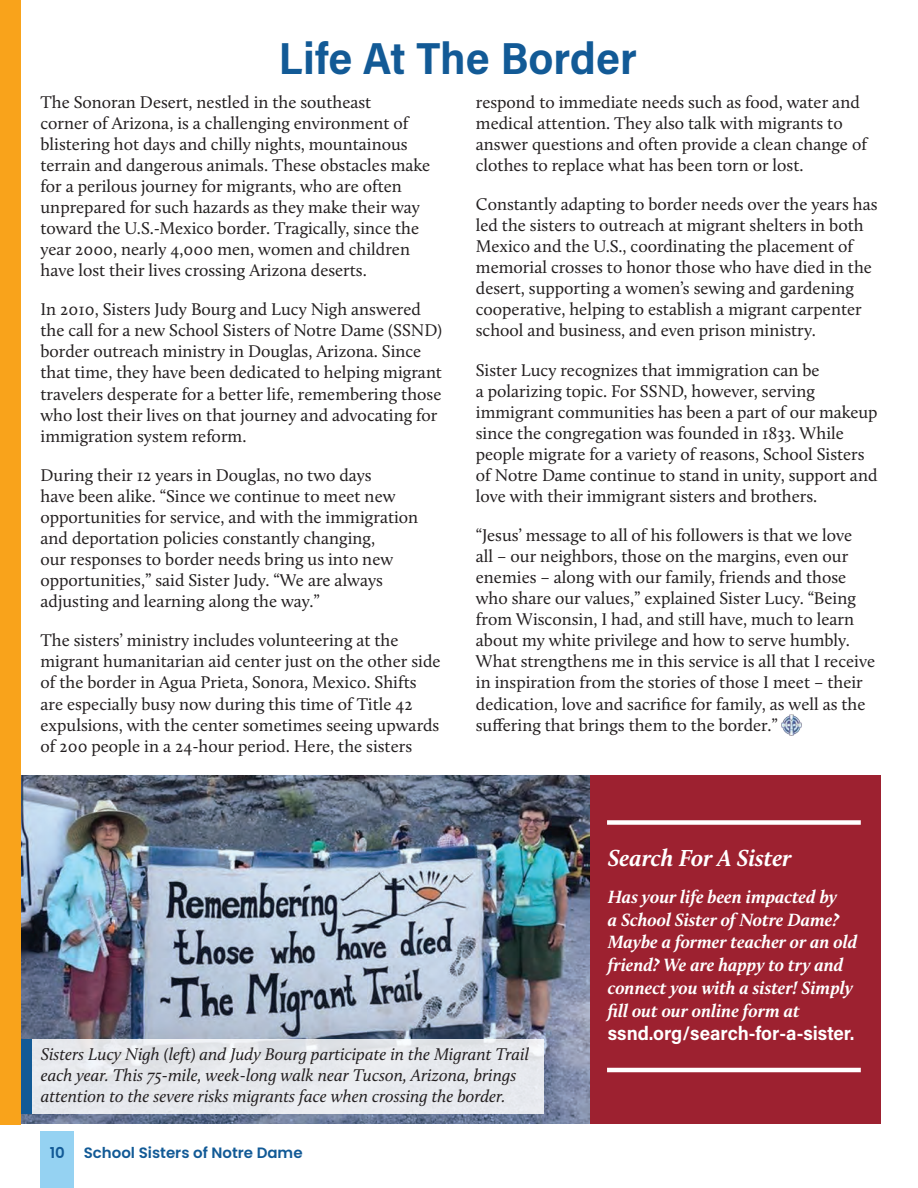
<style>
.page{position:relative;width:918px;height:1188px;background:#fff}
.page>*{position:absolute;margin:0;border:0;box-sizing:border-box;transform-origin:0 0}
.t1{font:45px "Acumin Variable Concept";color:#125a96}
.t2{font:italic 700 24px "Calluna";color:#fff}
.t3{font:19.5px "Acumin Variable Concept";color:#fff}
.t4{font:italic 700 18.3px/23px "Calluna";color:#fff}
.t5{font:17.55px/21px "Calluna";color:#231f20}
.t6{font:italic 17.55px/21px "Calluna";color:#231f20}
.t7{font:600 15px "Poppins";color:#125a96}
</style>
<div class="page">
<div style="left:40px;top:1132px;width:34px;height:56px;background:#95d2f2"></div>
<div style="left:588px;top:775px;width:293px;height:349px;background:#9d2130"></div>
<img style="left:21px;top:775px;width:569px;height:349px">
<div style="left:21px;top:1039px;width:523px;height:75px;background:#e6e8ed"></div>
<div style="left:21px;top:1039px;width:11px;height:75px;background:#125a96"></div>
<div style="left:607px;top:820px;width:254px;height:5px;background:#fff"></div>
<hr style="left:607px;top:1068px;width:254px;height:4px;background:#fff">
<div style="left:0;top:0;width:21px;height:1124px;background:#f9a31b"></div>
<img style="left:781px;top:714px;width:21px;height:22px">
<h1 class="t1" style="left:279px;top:28px;width:360px">Life At The Border</h1>
<p class="t5" style="left:40px;top:91px;width:391px">The Sonoran Desert, nestled in the southeast<br>corner of Arizona, is a challenging environment of blistering hot days and chilly nights, mountainous terrain and dangerous animals. These obstacles make for a perilous journey for migrants, who are often unprepared for such hazards as they make their way toward the U.S.-Mexico border. Tragically, since the year 2000, nearly 4,000 men, women and children have lost their lives crossing Arizona deserts.</p>
<p class="t5" style="left:40px;top:299px;width:403px">In 2010, Sisters Judy Bourg and Lucy Nigh answered the call for a new School Sisters of Notre Dame (SSND) border outreach ministry in Douglas, Arizona. Since that time, they have been dedicated to helping migrant travelers desperate for a better life, remembering those who lost their lives on that journey and advocating for immigration system reform.</p>
<p class="t5" style="left:40px;top:464px;width:379px">During their 12 years in Douglas, no two days<br>have been alike. “Since we continue to meet new opportunities for service, and with the immigration and deportation policies constantly changing,<br>our responses to border needs bring us into new opportunities,” said Sister Judy. “We are always adjusting and learning along the way.”</p>
<p class="t5" style="left:40px;top:630px;width:402px">The sisters’ ministry includes volunteering at the migrant humanitarian aid center just on the other side of the border in Agua Prieta, Sonora, Mexico. Shifts are especially busy now during this time of Title 42 expulsions, with the center sometimes seeing upwards of 200 people in a 24-hour period. Here, the sisters</p>
<p class="t5" style="left:476px;top:91px;width:393px">respond to immediate needs such as food, water and medical attention. They also talk with migrants to answer questions and often provide a clean change of clothes to replace what has been torn or lost.</p>
<p class="t5" style="left:476px;top:193px;width:403px">Constantly adapting to border needs over the years has led the sisters to outreach at migrant shelters in both Mexico and the U.S., coordinating the placement of memorial crosses to honor those who have died in the desert, supporting a women’s sewing and gardening cooperative, helping to establish a migrant carpenter school and business, and even prison ministry.</p>
<p class="t5" style="left:476px;top:359px;width:403px">Sister Lucy recognizes that immigration can be<br>a polarizing topic. For SSND, however, serving immigrant communities has been a part of our makeup since the congregation was founded in 1833. While people migrate for a variety of reasons, School Sisters of Notre Dame continue to stand in unity, support and love with their immigrant sisters and brothers.</p>
<p class="t5" style="left:476px;top:524px;width:401px">“Jesus’ message to all of his followers is that we love<br>all – our neighbors, those on the margins, even our enemies – along with our family, friends and those who share our values,” explained Sister Lucy. “Being from Wisconsin, I had, and still have, much to learn about my white privilege and how to serve humbly.<br>What strengthens me in this service is all that I receive in inspiration from the stories of those I meet – their dedication, love and sacrifice for family, as well as the suffering that brings them to the border.”</p>
<h2 class="t2" style="left:608px;top:843px;width:185px">Search For A Sister</h2>
<p class="t4" style="left:608px;top:885px;width:251px">Has your life been impacted by<br>a School Sister of Notre Dame?<br>Maybe a former teacher or an old friend? We are happy to try and connect you with a sister! Simply fill out our online form at</p>
<p class="t3" style="left:608px;top:1020px;width:248px">ssnd.org/search-for-a-sister.</p>
<p class="t6" style="left:41px;top:1043px;width:490px">Sisters Lucy Nigh (left) and Judy Bourg participate in the Migrant Trail each year. This 75-mile, week-long walk near Tucson, Arizona, brings attention to the severe risks migrants face when crossing the border.</p>
<p class="t7" style="left:50px;top:1144px;width:17px">10</p>
<p class="t7" style="left:84px;top:1144px;width:220px">School Sisters of Notre Dame</p>
</div>
